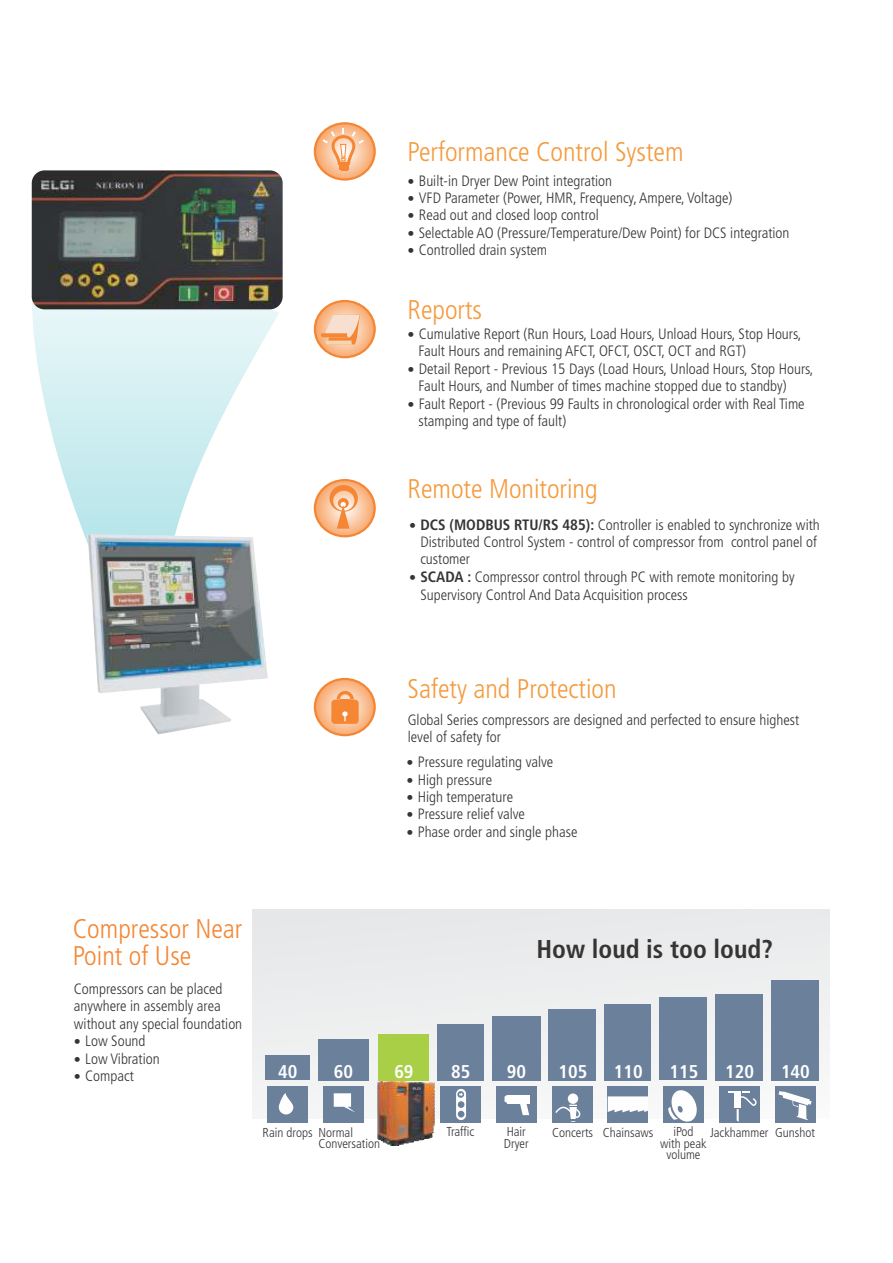
<style>
.page{position:relative;width:893px;height:1263px;background:#fff}
.page>*{position:absolute;margin:0;border:0;box-sizing:border-box;transform-origin:0 0}
.t1{font:300 condensed 27px "Frutiger LT";color:#f49a3d}
.t2{font:300 condensed 27px/26.8px "Frutiger LT";color:#f58634}
.t3{font:700 condensed 25.8px "Frutiger LT";color:#373435}
.t4{font:700 condensed 18.45px "Frutiger LT";color:#fefefe}
.t5{font:300 condensed 15px/17.4px "Frutiger LT";color:#373435}
.t6{font:300 condensed 12.9px/11.4px "Frutiger LT";color:#373435}
.s1{font-weight:700}
</style>
<div class="page">
<svg style="left:31px;top:211px;width:248px;height:330px"></svg>
<svg style="left:314px;top:122px;width:62px;height:59px"></svg>
<svg style="left:316px;top:124px;width:57px;height:54px"></svg>
<svg style="left:323px;top:129px;width:41px;height:42px;background:#f9bf94"></svg>
<svg style="left:314px;top:678px;width:62px;height:58px"></svg>
<svg style="left:316px;top:680px;width:57px;height:54px;background:#f8b98a"></svg>
<div style="left:331px;top:700px;width:28px;height:24px;background:#f58634;border-radius:4px"></div>
<svg style="left:337px;top:691px;width:17px;height:8px"></svg>
<svg style="left:342px;top:711px;width:6px;height:5px"></svg>
<svg style="left:314px;top:300px;width:62px;height:58px"></svg>
<svg style="left:316px;top:302px;width:57px;height:54px"></svg>
<svg style="left:320px;top:315px;width:40px;height:30px"></svg>
<svg style="left:314px;top:479px;width:62px;height:58px"></svg>
<svg style="left:316px;top:481px;width:57px;height:54px"></svg>
<svg style="left:329px;top:485px;width:29px;height:44px"></svg>
<img style="left:87px;top:534px;width:181px;height:200px">
<div style="left:253px;top:909px;width:577px;height:210px;background:#e6e7e8"></div>
<div style="left:265px;top:1055px;width:45px;height:25px;background:#6b809b"></div>
<div style="left:318px;top:1039px;width:50px;height:41px;background:#6b809b"></div>
<div style="left:437px;top:1024px;width:46px;height:56px;background:#6b809b"></div>
<div style="left:492px;top:1016px;width:48px;height:64px;background:#6b809b"></div>
<div style="left:549px;top:1009px;width:47px;height:71px;background:#6b809b"></div>
<div style="left:605px;top:1004px;width:46px;height:76px;background:#6b809b"></div>
<div style="left:660px;top:997px;width:47px;height:83px;background:#6b809b"></div>
<div style="left:716px;top:994px;width:47px;height:86px;background:#6b809b"></div>
<div style="left:771px;top:980px;width:48px;height:100px;background:#6b809b"></div>
<div style="left:267px;top:1086px;width:40px;height:37px;background:#6b809b"></div>
<svg style="left:279px;top:1093px;width:14px;height:21px"></svg>
<div style="left:323px;top:1086px;width:40px;height:36px;background:#6b809b"></div>
<div style="left:440px;top:1086px;width:40px;height:36px;background:#6b809b"></div>
<div style="left:496px;top:1086px;width:40px;height:36px;background:#6b809b"></div>
<div style="left:552px;top:1086px;width:41px;height:36px;background:#6b809b"></div>
<div style="left:608px;top:1086px;width:40px;height:36px;background:#6b809b"></div>
<div style="left:663px;top:1086px;width:40px;height:36px;background:#6b809b"></div>
<div style="left:719px;top:1086px;width:40px;height:36px;background:#6b809b"></div>
<div style="left:775px;top:1086px;width:40px;height:36px;background:#6b809b"></div>
<svg style="left:334px;top:1093px;width:21px;height:19px"></svg>
<svg style="left:456px;top:1089px;width:10px;height:31px"></svg>
<svg style="left:457px;top:1091px;width:7px;height:7px"></svg>
<div style="left:458px;top:1101px;width:6px;height:7px;background:#6b809b;border-radius:50%"></div>
<svg style="left:458px;top:1111px;width:6px;height:6px"></svg>
<svg style="left:459px;top:1092px;width:4px;height:4px"></svg>
<div style="left:508px;top:1095px;width:22px;height:8px;background:#fefefe"></div>
<svg style="left:519px;top:1103px;width:10px;height:12px"></svg>
<svg style="left:504px;top:1095px;width:3px;height:8px"></svg>
<div style="left:568px;top:1093px;width:10px;height:11px;background:#fefefe;border-radius:50%"></div>
<svg style="left:608px;top:1096px;width:40px;height:16px"></svg>
<svg style="left:668px;top:1090px;width:30px;height:33px"></svg>
<svg style="left:728px;top:1091px;width:29px;height:31px"></svg>
<svg style="left:778px;top:1091px;width:34px;height:29px"></svg>
<svg style="left:555px;top:1101px;width:26px;height:21px"></svg>
<div style="left:378px;top:1034px;width:51px;height:46px;background:#a8cf45"></div>
<img style="left:32px;top:170px;width:251px;height:139px;border-radius:13px">
<img style="left:376px;top:1082px;width:60px;height:63px">
<svg style="left:409px;top:1084px;width:15px;height:7px"></svg>
<h1 class="t1" style="left:407px;top:141px;width:278px">Performance Control System</h1>
<p class="t5" style="left:419px;top:173px;width:372px">Built-in Dryer Dew Point integration<br>VFD Parameter (Power, HMR, Frequency,Ampere, Voltage)<br>Read out and closed loop control<br>Selectable AO (Pressure/Temperature/Dew Point) for DCS integration Controlled drain system</p>
<h1 class="t1" style="left:407px;top:298px;width:76px">Reports</h1>
<p class="t5" style="left:418px;top:326px;width:397px">Cumulative Report (Run Hours, Load Hours, Unload Hours, Stop Hours, Fault Hours and remaining AFCT, OFCT, OSCT, OCT and RGT)<br>Detail Report - Previous 15 Days (Load Hours, Unload Hours, Stop Hours, Fault Hours, and Number of times machine stopped due to standby)<br>Fault Report - (Previous 99 Faults in chronological order with Real Time stamping and type of fault)</p>
<h1 class="t1" style="left:407px;top:478px;width:192px">Remote Monitoring</h1>
<p class="t5" style="left:420px;top:517px;width:401px"><span class="s1">DCS (MODBUS RTU/RS 485):</span> Controller is enabled to synchronize with Distributed Control System - control of compressor from control panel of customer<br><span class="s1">SCADA :</span> Compressor control through PC with remote monitoring by Supervisory Control And Data Acquisition process</p>
<h1 class="t1" style="left:407px;top:678px;width:211px">Safety and Protection</h1>
<p class="t5" style="left:408px;top:712px;width:393px">Global Series compressors are designed and perfected to ensure highest level of safety for</p>
<p class="t5" style="left:418px;top:754px;width:161px">Pressure regulating valve<br>High pressure<br>High temperature<br>Pressure relief valve<br>Phase order and single phase</p>
<h1 class="t2" style="left:73px;top:917px;width:171px">Compressor Near<br>Point of Use</h1>
<p class="t5" style="left:74px;top:981px;width:150px">Compressors can be placed</p>
<p class="t5" style="left:74px;top:998px;width:148px">anywhere in assembly area</p>
<p class="t5" style="left:74px;top:1016px;width:170px">without any special foundation</p>
<p class="t5" style="left:85px;top:1033px;width:62px">Low Sound</p>
<p class="t5" style="left:85px;top:1051px;width:76px">Low Vibration</p>
<p class="t5" style="left:85px;top:1068px;width:50px">Compact</p>
<h2 class="t3" style="left:536px;top:938px;width:238px">How loud is too loud?</h2>
<p class="t4" style="left:278px;top:1064px;width:21px">40</p>
<p class="t4" style="left:334px;top:1064px;width:21px">60</p>
<p class="t4" style="left:394px;top:1064px;width:21px">69</p>
<p class="t4" style="left:451px;top:1064px;width:21px">85</p>
<p class="t4" style="left:507px;top:1064px;width:21px">90</p>
<p class="t4" style="left:559px;top:1064px;width:30px">105</p>
<p class="t4" style="left:614px;top:1064px;width:30px">110</p>
<p class="t4" style="left:669px;top:1064px;width:30px">115</p>
<p class="t4" style="left:725px;top:1064px;width:30px">120</p>
<p class="t4" style="left:781px;top:1064px;width:30px">140</p>
<p class="t6" style="left:318px;top:1128px;width:63px;text-indent:-56px">Rain drops Normal<br>Conversation</p>
<p class="t6" style="left:447px;top:1127px;width:29px">Traffic</p>
<p class="t6" style="left:504px;top:1127px;width:26px">Hair<br>Dryer</p>
<p class="t6" style="left:552px;top:1128px;width:103px">Concerts Chainsaws</p>
<p class="t6" style="left:660px;top:1127px;width:48px;text-align:center">iPod<br>with peak volume</p>
<p class="t6" style="left:710px;top:1128px;width:106px">Jackhammer Gunshot</p>
</div>
